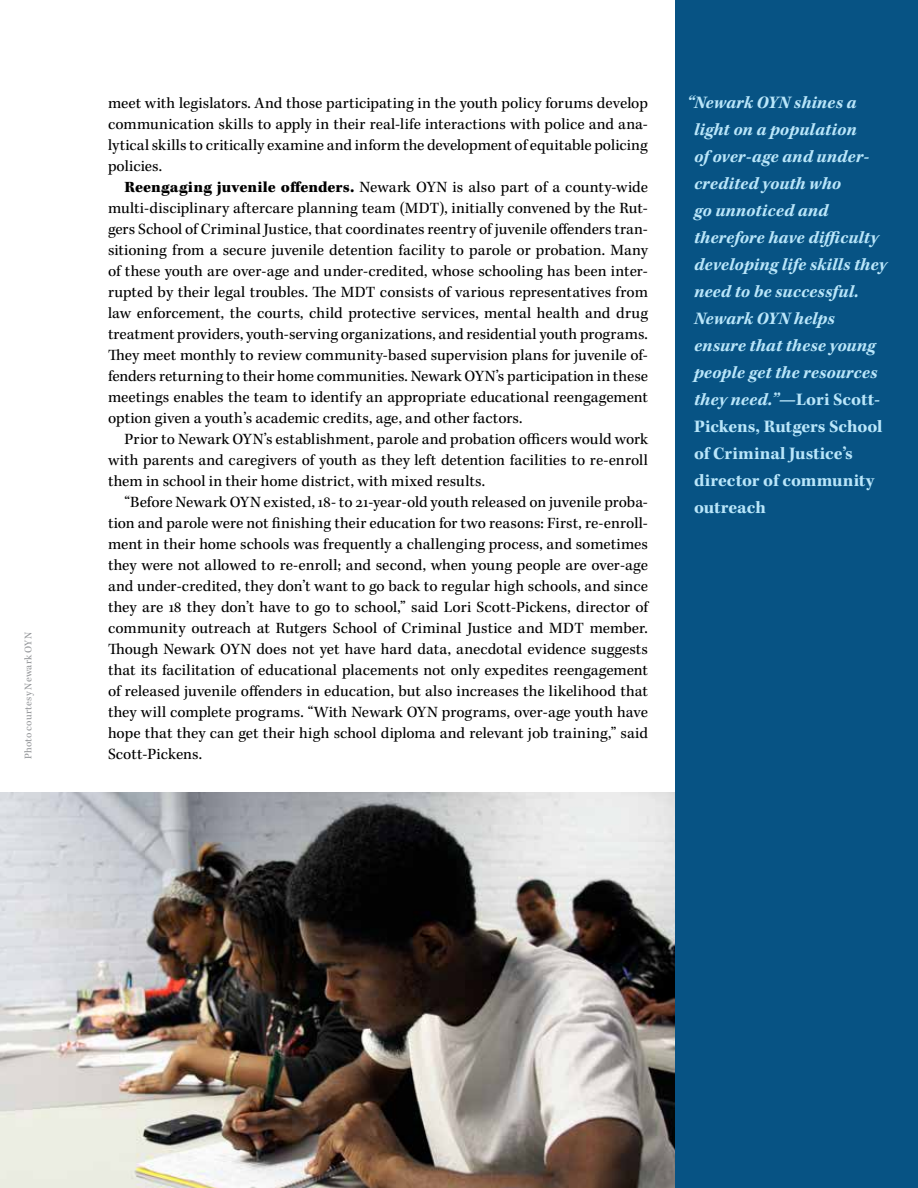
<style>
.page{position:relative;width:918px;height:1188px;background:#fff}
.page>*{position:absolute;margin:0;border:0;box-sizing:border-box;transform-origin:0 0}
.t1{font:italic 700 18px/27px "Kepler Std";letter-spacing:.005em;color:#b9e6fa}
.t2{font:16.05px/21px "Kepler Std";color:#000;text-align:justify}
.t3{font:10.5px "Kepler Std";letter-spacing:.02em;color:#939598}
.s1{font-weight:900}
.s2{font-style:normal}
</style>
<div class="page">
<div style="left:675px;top:0;width:243px;height:1188px;background:#075384"></div>
<img style="left:0;top:792px;width:675px;height:396px">
<p class="t3" style="left:22px;top:759px;width:128px;rotate:-90deg">Photo courtesy Newark OYN</p>
<p class="t2" style="left:108px;top:93px;width:542px">meet with legislators. And those participating in the youth policy forums develop communication skills to apply in their real-life interactions with police and ana&shy;lytical skills to critically examine and inform the development of equitable policing policies.</p>
<p class="t2" style="left:108px;top:177px;width:542px;text-indent:16px"><span class="s1">Reengaging juvenile offenders.</span> Newark OYN is also part of a county-wide multi-disciplinary aftercare planning team (MDT), initially convened by the Rut&shy;gers School of Criminal Justice, that coordinates reentry of juvenile offenders tran&shy;sitioning from a secure juvenile detention facility to parole or probation. Many of these youth are over-age and under-credited, whose schooling has been inter&shy;rupted by their legal troubles. The MDT consists of various representatives from law enforcement, the courts, child protective services, mental health and drug treatment providers, youth-serving organizations, and residential youth programs.<br>They meet monthly to review community-based supervision plans for juvenile of&shy;fenders returning to their home communities. Newark OYN’s participation in these meetings enables the team to identify an appropriate educational reengagement option given a youth’s academic credits, age, and other factors.</p>
<p class="t2" style="left:108px;top:429px;width:541px;text-indent:16px">Prior to Newark OYN’s establishment, parole and probation officers would work with parents and caregivers of youth as they left detention facilities to re-enroll them in school in their home district, with mixed results.</p>
<p class="t2" style="left:108px;top:492px;width:542px;text-indent:16px">“Before Newark OYN existed, 18- to 21-year-old youth released on juvenile proba&shy;tion and parole were not finishing their education for two reasons: First, re-enroll&shy;ment in their home schools was frequently a challenging process, and sometimes they were not allowed to re-enroll; and second, when young people are over-age and under-credited, they don’t want to go back to regular high schools, and since they are 18 they don’t have to go to school,” said Lori Scott-Pickens, director of community outreach at Rutgers School of Criminal Justice and MDT member.<br>Though Newark OYN does not yet have hard data, anecdotal evidence suggests that its facilitation of educational placements not only expedites reengagement of released juvenile offenders in education, but also increases the likelihood that they will complete programs. “With Newark OYN programs, over-age youth have hope that they can get their high school diploma and relevant job training,” said Scott-Pickens.</p>
<p class="t1" style="left:694px;top:90px;width:194px;text-indent:-7px">“Newark OYN shines a light on a population<br>of over-age and under&shy;credited youth who<br>go unnoticed and therefore have difficulty developing life skills they need to be successful.<br>Newark OYN helps ensure that these young people get the resources they need.”<span class="s2">—Lori Scott-<br>Pickens, Rutgers School of Criminal Justice’s director of community outreach</span></p>
</div>
